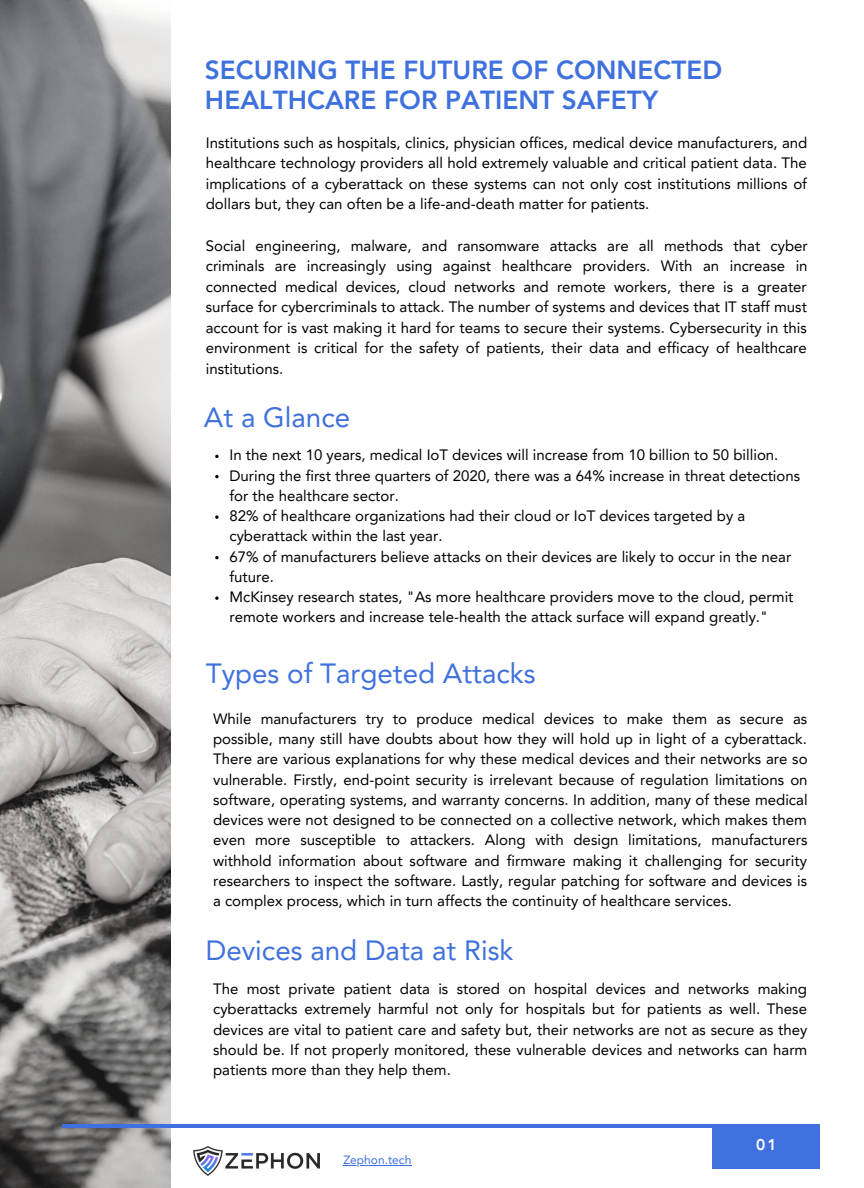
<style>
.page{position:relative;width:864px;height:1188px;background:#fff}
.page>*{position:absolute;margin:0;border:0;box-sizing:border-box;transform-origin:0 0}
.t1{font:27.9px "Avenir LT Pro";color:#3f71de}
.t2{font:800 26.1px/29.2px "Avenir LT Pro";color:#3f71de}
.t3{font:800 15.6px "Avenir LT Pro";color:#fff}
.t4{font:15px/20.2px "Avenir LT Pro";color:#000;text-align:justify}
.t5{font:12px "Avenir LT Pro";color:#3f71de}
</style>
<div class="page">
<img style="left:0;top:0;width:171px;height:1188px">
<hr style="left:63px;top:1124px;width:757px;height:4px;background:#3f71de">
<div style="left:712px;top:1124px;width:108px;height:44px;background:#3f71de"></div>
<img style="left:194px;top:1147px;width:126px;height:29px">
<hr style="left:343px;top:1165px;width:68px;height:1px;background:#3f71de">
<svg style="left:215px;top:455px;width:4px;height:3px"></svg>
<svg style="left:215px;top:475px;width:4px;height:3px"></svg>
<svg style="left:215px;top:515px;width:4px;height:4px"></svg>
<svg style="left:215px;top:556px;width:4px;height:3px"></svg>
<svg style="left:215px;top:596px;width:4px;height:4px"></svg>
<p class="t2" style="left:205px;top:58px;width:519px">SECURING THE FUTURE OF CONNECTED<br>HEALTHCARE FOR PATIENT SAFETY</p>
<p class="t4" style="left:206px;top:134px;width:603px">Institutions such as hospitals, clinics, physician offices, medical device manufacturers, and healthcare technology providers all hold extremely valuable and critical patient data. The implications of a cyberattack on these systems can not only cost institutions millions of dollars but, they can often be a life-and-death matter for patients.</p>
<p class="t4" style="left:206px;top:236px;width:604px">Social engineering, malware, and ransomware attacks are all methods that cyber criminals are increasingly using against healthcare providers. With an increase in connected medical devices, cloud networks and remote workers, there is a greater surface for cybercriminals to attack. The number of systems and devices that IT staff must account for is vast making it hard for teams to secure their systems. Cybersecurity in this environment is critical for the safety of patients, their data and efficacy of healthcare institutions.</p>
<p class="t1" style="left:204px;top:406px;width:148px">At a Glance</p>
<p class="t4" style="left:229px;top:446px;width:550px">In the next 10 years, medical IoT devices will increase from 10 billion to 50 billion.</p>
<p class="t4" style="left:229px;top:467px;width:572px">During the first three quarters of 2020, there was a 64% increase in threat detections for the healthcare sector.</p>
<p class="t4" style="left:229px;top:507px;width:517px">82% of healthcare organizations had their cloud or IoT devices targeted by a cyberattack within the last year.</p>
<p class="t4" style="left:229px;top:548px;width:563px">67% of manufacturers believe attacks on their devices are likely to occur in the near future.</p>
<p class="t4" style="left:229px;top:588px;width:566px">McKinsey research states, "As more healthcare providers move to the cloud, permit remote workers and increase tele-health the attack surface will expand greatly."</p>
<p class="t1" style="left:206px;top:662px;width:331px">Types of Targeted Attacks</p>
<p class="t4" style="left:213px;top:710px;width:596px">While manufacturers try to produce medical devices to make them as secure as possible, many still have doubts about how they will hold up in light of a cyberattack.<br>There are various explanations for why these medical devices and their networks are so vulnerable. Firstly, end-point security is irrelevant because of regulation limitations on software, operating systems, and warranty concerns. In addition, many of these medical devices were not designed to be connected on a collective network, which makes them even more susceptible to attackers. Along with design limitations, manufacturers withhold information about software and firmware making it challenging for security researchers to inspect the software. Lastly, regular patching for software and devices is a complex process, which in turn affects the continuity of healthcare services.</p>
<p class="t1" style="left:206px;top:939px;width:309px">Devices and Data at Risk</p>
<p class="t4" style="left:213px;top:980px;width:596px">The most private patient data is stored on hospital devices and networks making cyberattacks extremely harmful not only for hospitals but for patients as well. These devices are vital to patient care and safety but, their networks are not as secure as they should be. If not properly monitored, these vulnerable devices and networks can harm patients more than they help them.</p>
<p class="t5" style="left:343px;top:1155px;width:70px">Zephon.tech</p>
<p class="t3" style="left:756px;top:1138px;width:22px">01</p>
</div>
